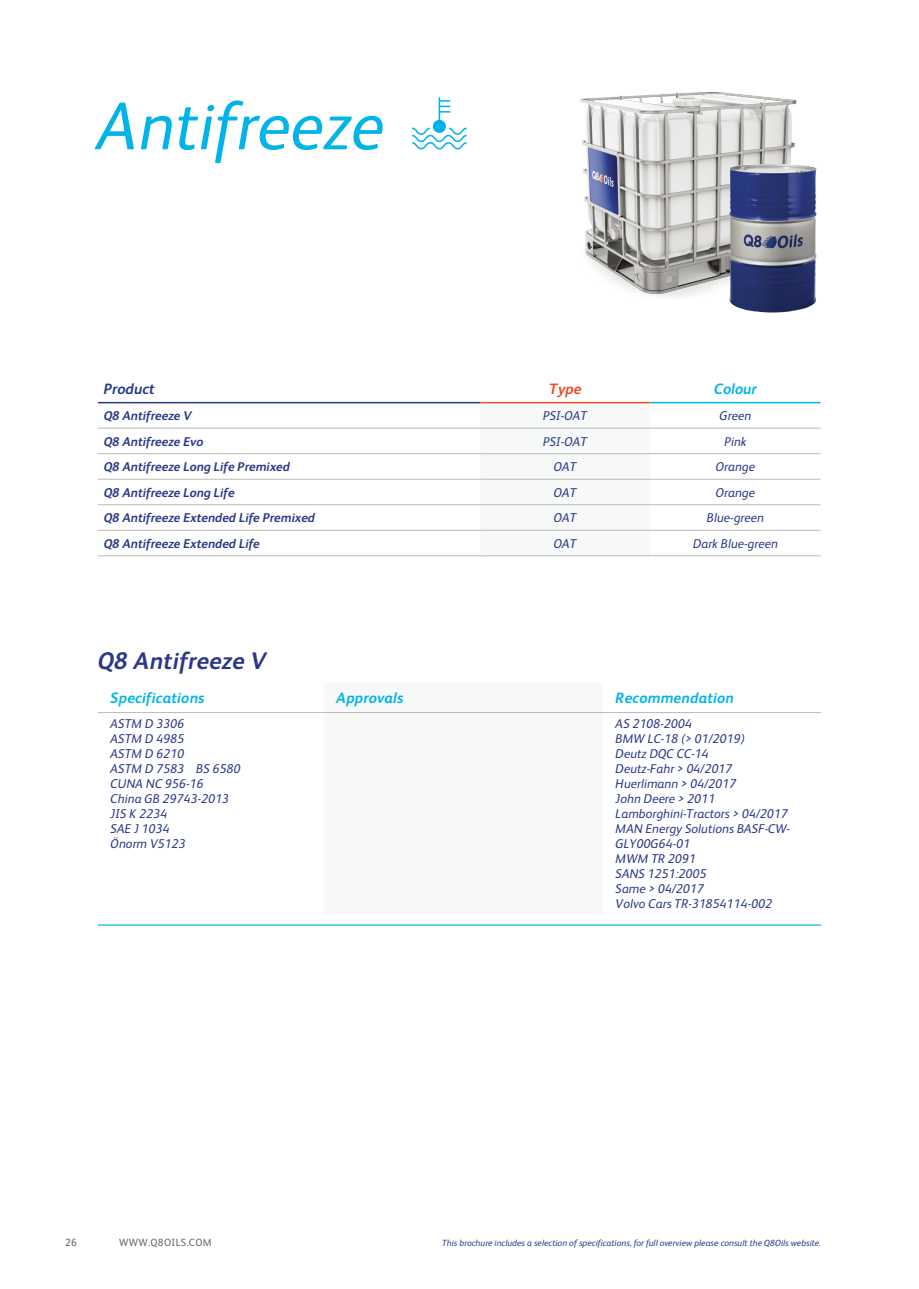
<style>
.page{position:relative;width:919px;height:1289px;background:#fff}
.page>*{position:absolute;margin:0;border:0;box-sizing:border-box;transform-origin:0 0}
.t1{font:italic 67.5px "FS Albert";color:#00b4ea}
.product_title{font:italic 700 24px "FS Albert";letter-spacing:.01em;color:#2a3888}
.t2{font:italic 700 15px "FS Albert";letter-spacing:.01em;color:#00b4ea}
.t3{font:italic 700 15px "FS Albert";color:#2a3888}
.t4{font:italic 700 15px "FS Albert";color:#eb4c24}
.Table_body_small_italic{font:italic 12.75px/15px "FS Albert";color:#2a3888}
.t5{font:italic 700 12.75px "FS Albert";color:#2a3888}
.t6{font:10.5px "FS Albert";letter-spacing:.03em;color:#686a69}
.t7{font:italic 9px "FS Albert";color:#2a3888}
</style>
<div class="page">
<svg style="left:412px;top:97px;width:54px;height:52px"></svg>
<img style="left:580px;top:92px;width:217px;height:221px">
<img style="left:728px;top:164px;width:89px;height:148px">
<svg style="left:480px;top:403px;width:340px;height:127px"></svg>
<hr style="left:98px;top:428px;width:382px;height:1px;background:#b9bbbb">
<hr style="left:480px;top:428px;width:170px;height:1px;background:#b9bbbb">
<hr style="left:650px;top:428px;width:170px;height:1px;background:#b9bbbb">
<hr style="left:98px;top:453px;width:382px;height:1px;background:#b9bbbb">
<hr style="left:480px;top:453px;width:170px;height:1px;background:#b9bbbb">
<hr style="left:650px;top:453px;width:170px;height:1px;background:#b9bbbb">
<hr style="left:98px;top:479px;width:382px;height:1px;background:#b9bbbb">
<hr style="left:480px;top:479px;width:170px;height:1px;background:#b9bbbb">
<hr style="left:650px;top:479px;width:170px;height:1px;background:#b9bbbb">
<hr style="left:98px;top:504px;width:382px;height:1px;background:#b9bbbb">
<hr style="left:480px;top:504px;width:170px;height:1px;background:#b9bbbb">
<hr style="left:650px;top:504px;width:170px;height:1px;background:#b9bbbb">
<hr style="left:98px;top:530px;width:382px;height:1px;background:#b9bbbb">
<hr style="left:480px;top:530px;width:170px;height:1px;background:#b9bbbb">
<hr style="left:650px;top:530px;width:170px;height:1px;background:#b9bbbb">
<hr style="left:98px;top:555px;width:382px;height:1px;background:#b9bbbb">
<hr style="left:480px;top:555px;width:170px;height:1px;background:#b9bbbb">
<hr style="left:650px;top:555px;width:170px;height:1px;background:#b9bbbb">
<hr style="left:98px;top:402px;width:382px;height:1px;background:#2a3888">
<hr style="left:650px;top:402px;width:170px;height:1px;background:#00b4ea">
<hr style="left:480px;top:402px;width:170px;height:1px;background:#eb4c24">
<svg style="left:324px;top:713px;width:279px;height:1px"></svg>
<hr style="left:98px;top:712px;width:226px;height:1px;background:#b9bbbb">
<hr style="left:324px;top:712px;width:279px;height:1px;background:#b9bbbb">
<hr style="left:603px;top:712px;width:218px;height:1px;background:#b9bbbb">
<hr style="left:98px;top:924px;width:226px;height:1px;background:#00b4ea">
<hr style="left:324px;top:924px;width:279px;height:1px;background:#00b4ea">
<hr style="left:603px;top:924px;width:218px;height:1px;background:#00b4ea">
<p class="t1" style="left:98px;top:88px;width:288px">Antifreeze</p>
<p class="t3" style="left:104px;top:380px;width:52px">Product</p>
<p class="t4" style="left:549px;top:380px;width:34px">Type</p>
<p class="t2" style="left:714px;top:380px;width:44px">Colour</p>
<p class="t5" style="left:104px;top:408px;width:89px">Q8 Antifreeze V</p>
<p class="Table_body_small_italic" style="left:543px;top:408px;width:46px">PSI-OAT</p>
<p class="Table_body_small_italic" style="left:719px;top:408px;width:33px">Green</p>
<p class="t5" style="left:104px;top:434px;width:101px">Q8 Antifreeze Evo</p>
<p class="Table_body_small_italic" style="left:543px;top:434px;width:46px">PSI-OAT</p>
<p class="Table_body_small_italic" style="left:724px;top:434px;width:24px">Pink</p>
<p class="t5" style="left:104px;top:459px;width:188px">Q8 Antifreeze Long Life Premixed</p>
<p class="Table_body_small_italic" style="left:553px;top:459px;width:25px">OAT</p>
<p class="Table_body_small_italic" style="left:715px;top:459px;width:41px">Orange</p>
<p class="t5" style="left:104px;top:485px;width:132px">Q8 Antifreeze Long Life</p>
<p class="Table_body_small_italic" style="left:553px;top:485px;width:25px">OAT</p>
<p class="Table_body_small_italic" style="left:715px;top:485px;width:41px">Orange</p>
<p class="t5" style="left:104px;top:510px;width:213px">Q8 Antifreeze Extended Life Premixed</p>
<p class="Table_body_small_italic" style="left:553px;top:510px;width:25px">OAT</p>
<p class="Table_body_small_italic" style="left:707px;top:510px;width:58px">Blue-green</p>
<p class="t5" style="left:104px;top:536px;width:157px">Q8 Antifreeze Extended Life</p>
<p class="Table_body_small_italic" style="left:553px;top:536px;width:25px">OAT</p>
<p class="Table_body_small_italic" style="left:693px;top:536px;width:86px">Dark Blue-green</p>
<p class="product_title" style="left:98px;top:647px;width:170px">Q8 Antifreeze V</p>
<p class="t2" style="left:111px;top:689px;width:95px">Specifications</p>
<p class="t2" style="left:336px;top:689px;width:68px">Approvals</p>
<p class="t2" style="left:615px;top:689px;width:120px">Recommendation</p>
<p class="Table_body_small_italic" style="left:111px;top:716px;width:75px">ASTM D 3306</p>
<p class="Table_body_small_italic" style="left:111px;top:731px;width:75px">ASTM D 4985</p>
<p class="Table_body_small_italic" style="left:111px;top:746px;width:75px">ASTM D 6210</p>
<p class="Table_body_small_italic" style="left:111px;top:761px;width:132px">ASTM D 7583 BS 6580</p>
<p class="Table_body_small_italic" style="left:111px;top:776px;width:95px">CUNA NC 956-16</p>
<p class="Table_body_small_italic" style="left:111px;top:791px;width:120px">China GB 29743-2013</p>
<p class="Table_body_small_italic" style="left:111px;top:806px;width:58px">JIS K 2234</p>
<p class="Table_body_small_italic" style="left:111px;top:821px;width:61px">SAE J 1034</p>
<p class="Table_body_small_italic" style="left:111px;top:836px;width:77px">Önorm V5123</p>
<p class="Table_body_small_italic" style="left:615px;top:716px;width:78px">AS 2108-2004</p>
<p class="Table_body_small_italic" style="left:615px;top:731px;width:131px">BMW LC-18 (&gt; 01/2019)</p>
<p class="Table_body_small_italic" style="left:615px;top:746px;width:95px">Deutz DQC CC-14</p>
<p class="Table_body_small_italic" style="left:615px;top:761px;width:118px">Deutz-Fahr &gt; 04/2017</p>
<p class="Table_body_small_italic" style="left:615px;top:776px;width:122px">Huerlimann &gt; 04/2017</p>
<p class="Table_body_small_italic" style="left:615px;top:791px;width:101px">John Deere &gt; 2011</p>
<p class="Table_body_small_italic" style="left:615px;top:806px;width:174px">Lamborghini-Tractors &gt; 04/2017</p>
<p class="Table_body_small_italic" style="left:615px;top:821px;width:176px">MAN Energy Solutions BASF-CW-<br>GLY00G64-01</p>
<p class="Table_body_small_italic" style="left:615px;top:851px;width:82px">MWM TR 2091</p>
<p class="Table_body_small_italic" style="left:615px;top:866px;width:93px">SANS 1251:2005</p>
<p class="Table_body_small_italic" style="left:615px;top:881px;width:90px">Same &gt; 04/2017</p>
<p class="Table_body_small_italic" style="left:615px;top:896px;width:158px">Volvo Cars TR-31854114-002</p>
<p class="t6" style="left:65px;top:1236px;width:13px">26</p>
<p class="t6" style="left:119px;top:1236px;width:94px">WWW.Q8OILS.COM</p>
<p class="t7" style="left:442px;top:1237px;width:380px">This brochure includes a selection of specifications, for full overview please consult the Q8Oils website.</p>
</div>
